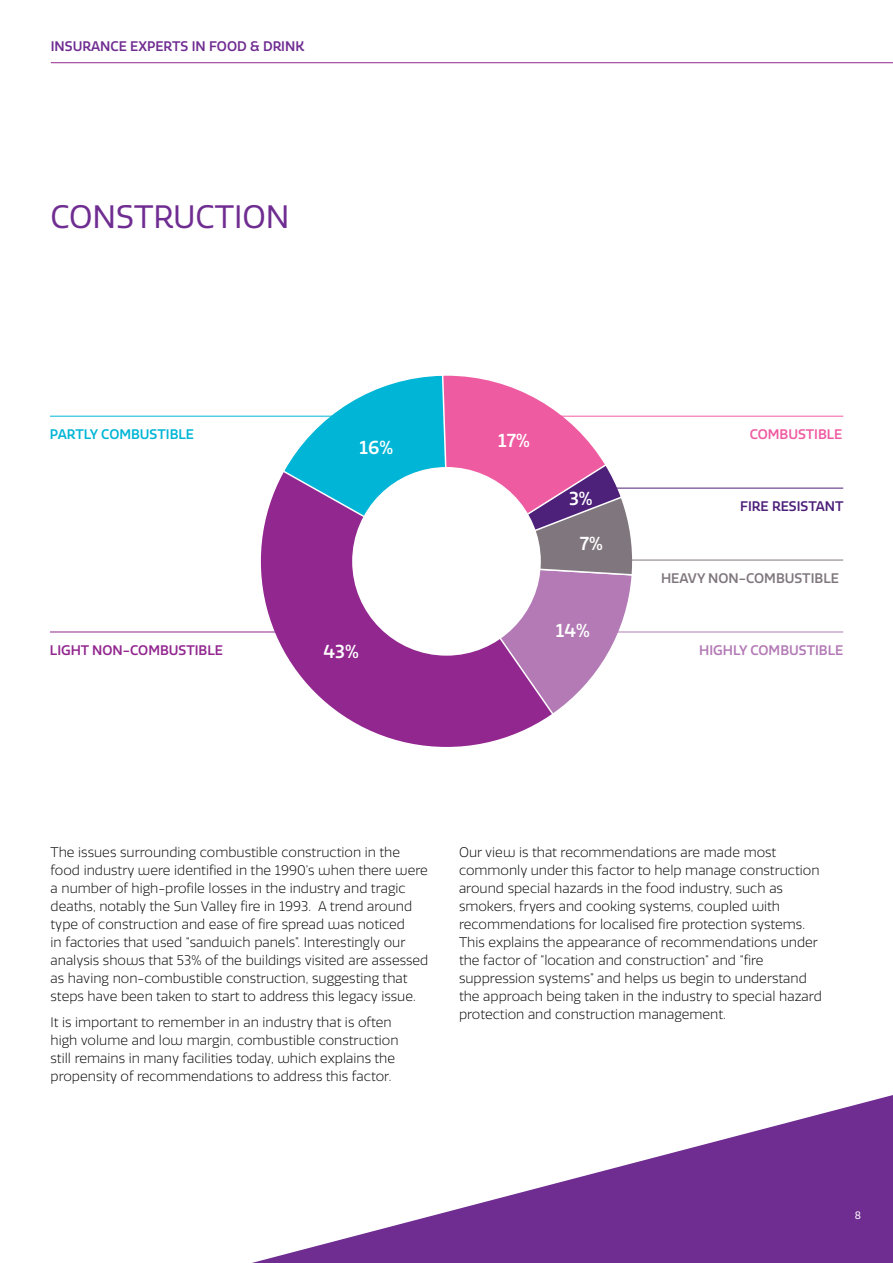
<style>
.page{position:relative;width:893px;height:1263px;background:#fff}
.page>*{position:absolute;margin:0;border:0;box-sizing:border-box;transform-origin:0 0}
.t1{font:31.5px "RSA Sans";color:#6f2c91}
.t2{font:500 18.3px "RSA Sans";color:#fff}
.t3{font:300 13.5px/18px "RSA Sans";color:#000}
.t4{font:500 13.5px "RSA Sans";color:#6f2c91}
.t5{font:500 13.5px "RSA Sans";color:#92278f}
.t6{font:500 13.5px "RSA Sans";color:#80777e}
.t7{font:500 13.5px "RSA Sans";color:#00b5d5}
.t8{font:500 13.5px "RSA Sans";color:#b37ab5}
.t9{font:500 13.5px "RSA Sans";color:#4d207a}
.t10{font:500 13.5px "RSA Sans";color:#ef5ba1}
.t11{font:10.5px "RSA Sans";color:#fff}
</style>
<div class="page">
<div style="left:260px;top:375px;width:373px;height:373px;background:#92278f;border-radius:50%"></div>
<svg style="left:281px;top:375px;width:353px;height:341px"></svg>
<div style="left:352px;top:467px;width:189px;height:189px;background:#fff;border-radius:50%"></div>
<hr style="left:50px;top:416px;width:293px;height:1px;background:#00b5d5">
<hr style="left:50px;top:632px;width:266px;height:1px;background:#92278f">
<hr style="left:550px;top:416px;width:293px;height:1px;background:#ef5ba1">
<hr style="left:606px;top:488px;width:237px;height:1px;background:#4d207a">
<hr style="left:617px;top:560px;width:226px;height:1px;background:#80777e">
<hr style="left:606px;top:632px;width:237px;height:1px;background:#b37ab5">
<svg style="left:252px;top:1095px;width:641px;height:168px"></svg>
<hr style="left:51px;top:62px;width:842px;height:1px;background:#92278f">
<p class="t4" style="left:51px;top:38px;width:255px">INSURANCE EXPERTS IN FOOD &amp; DRINK</p>
<h1 class="t1" style="left:51px;top:198px;width:241px">CONSTRUCTION</h1>
<p class="t7" style="left:50px;top:426px;width:146px">PARTLY COMBUSTIBLE</p>
<p class="t5" style="left:50px;top:642px;width:174px">LIGHT NON-COMBUSTIBLE</p>
<h2 class="t2" style="left:360px;top:436px;width:35px">16%</h2>
<h2 class="t2" style="left:324px;top:640px;width:37px">43%</h2>
<h2 class="t2" style="left:499px;top:429px;width:33px">17%</h2>
<h2 class="t2" style="left:569px;top:487px;width:25px">3%</h2>
<h2 class="t2" style="left:580px;top:532px;width:25px">7%</h2>
<h2 class="t2" style="left:556px;top:619px;width:35px">14%</h2>
<p class="t10" style="left:750px;top:426px;width:94px">COMBUSTIBLE</p>
<p class="t9" style="left:740px;top:498px;width:105px">FIRE RESISTANT</p>
<p class="t6" style="left:661px;top:570px;width:179px">HEAVY NON-COMBUSTIBLE</p>
<p class="t8" style="left:699px;top:642px;width:146px">HIGHLY COMBUSTIBLE</p>
<p class="t3" style="left:51px;top:843px;width:379px">The issues surrounding combustible construction in the food industry were identified in the 1990’s when there were a number of high-profile losses in the industry and tragic deaths, notably the Sun Valley fire in 1993. A trend around type of construction and ease of fire spread was noticed<br>in factories that used “sandwich panels”. Interestingly our analysis shows that 53% of the buildings visited are assessed as having non-combustible construction, suggesting that steps have been taken to start to address this legacy issue.</p>
<p class="t3" style="left:51px;top:1013px;width:349px">It is important to remember in an industry that is often high volume and low margin, combustible construction still remains in many facilities today, which explains the propensity of recommendations to address this factor.</p>
<p class="t3" style="left:459px;top:843px;width:364px">Our view is that recommendations are made most commonly under this factor to help manage construction around special hazards in the food industry, such as smokers, fryers and cooking systems, coupled with recommendations for localised fire protection systems.<br>This explains the appearance of recommendations under the factor of “location and construction” and “fire suppression systems” and helps us begin to understand the approach being taken in the industry to special hazard protection and construction management.</p>
<p class="t11" style="left:855px;top:1209px;width:8px">8</p>
</div>
